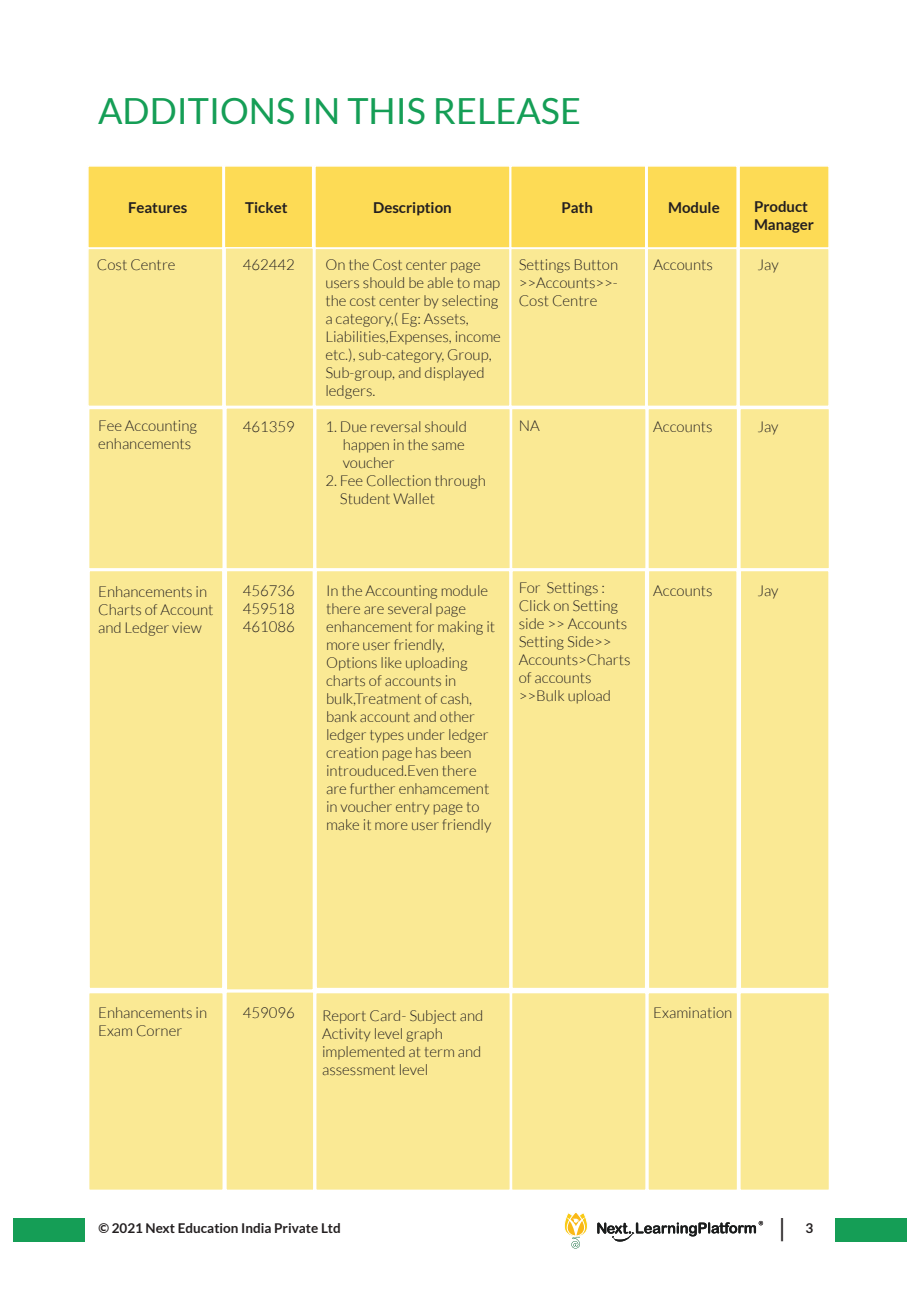
<style>
.page{position:relative;width:920px;height:1290px;background:#fff}
.page>*{position:absolute;margin:0;border:0;box-sizing:border-box;transform-origin:0 0}
.t1{font:36px "Lato";color:#159e56}
.t2{font:24.75px "Lato";color:#231f20}
.t3{font:300 15px/18px "Lato";color:#231f20}
.t4{font:700 15px/18px "Lato";color:#231f20}
.t5{font:700 13.5px "Lato";color:#231f20}
</style>
<div class="page">
<div style="left:13px;top:1218px;width:71px;height:24px;background:#159e56"></div>
<div style="left:835px;top:1218px;width:72px;height:24px;background:#159e56"></div>
<div style="left:301px;top:1202px;width:57px;height:56px;border:1px solid #fff;border-radius:50%"></div>
<div style="left:544px;top:1202px;width:57px;height:56px;border:1px solid #fff;border-radius:50%"></div>
<svg style="left:597px;top:1221px;width:166px;height:21px"></svg>
<svg style="left:564px;top:1213px;width:24px;height:35px"></svg>
<div style="left:510px;top:165px;width:136px;height:84px;background:#fddb55;border:2px solid #fff"></div>
<div style="left:646px;top:165px;width:92px;height:84px;background:#fddb55;border:2px solid #fff"></div>
<div style="left:738px;top:165px;width:92px;height:84px;background:#fddb55;border:2px solid #fff"></div>
<div style="left:87px;top:165px;width:137px;height:84px;background:#fddb55;border:2px solid #fff"></div>
<div style="left:87px;top:248px;width:137px;height:159px;background:#fae994;border:1px solid #fff"></div>
<div style="left:510px;top:248px;width:136px;height:159px;background:#fae994;border:1px solid #fff"></div>
<div style="left:224px;top:165px;width:89px;height:84px;background:#fddb55;border:1px solid #fff"></div>
<div style="left:224px;top:247px;width:90px;height:160px;background:#fae994;border:1px solid #fff"></div>
<div style="left:646px;top:248px;width:92px;height:159px;background:#fae994;border:1px solid #fff"></div>
<div style="left:738px;top:248px;width:92px;height:159px;background:#fae994;border:1px solid #fff"></div>
<div style="left:314px;top:165px;width:197px;height:84px;background:#fddb55;border:2px solid #fff"></div>
<div style="left:314px;top:248px;width:197px;height:159px;background:#fae994;border:1px solid #fff"></div>
<div style="left:88px;top:407px;width:136px;height:163px;background:#fae994;border:2px solid #fff"></div>
<div style="left:510px;top:407px;width:137px;height:163px;background:#fae994;border:2px solid #fff"></div>
<div style="left:225px;top:407px;width:90px;height:163px;background:#fae994;border:2px solid #fff"></div>
<div style="left:647px;top:407px;width:92px;height:163px;background:#fae994;border:2px solid #fff"></div>
<div style="left:739px;top:407px;width:92px;height:163px;background:#fae994;border:2px solid #fff"></div>
<div style="left:315px;top:407px;width:196px;height:163px;background:#fae994;border:2px solid #fff"></div>
<div style="left:88px;top:991px;width:136px;height:200px;background:#fae994;border:2px solid #fff"></div>
<div style="left:510px;top:991px;width:137px;height:200px;background:#fae994;border:2px solid #fff"></div>
<div style="left:225px;top:991px;width:90px;height:200px;background:#fae994;border:2px solid #fff"></div>
<div style="left:647px;top:991px;width:92px;height:200px;background:#fae994;border:2px solid #fff"></div>
<div style="left:739px;top:991px;width:92px;height:200px;background:#fae994;border:2px solid #fff"></div>
<div style="left:315px;top:991px;width:196px;height:200px;background:#fae994;border:2px solid #fff"></div>
<div style="left:87px;top:568px;width:138px;height:422px;background:#fae994;border:3px solid #fff"></div>
<div style="left:510px;top:568px;width:138px;height:422px;background:#fae994;border:3px solid #fff"></div>
<div style="left:224px;top:568px;width:91px;height:424px;background:#fae994;border:3px solid #fff"></div>
<div style="left:646px;top:568px;width:93px;height:422px;background:#fae994;border:3px solid #fff"></div>
<div style="left:738px;top:568px;width:93px;height:422px;background:#fae994;border:3px solid #fff"></div>
<div style="left:314px;top:568px;width:198px;height:422px;background:#fae994;border:3px solid #fff"></div>
<h1 class="t1" style="left:98px;top:91px;width:484px">ADDITIONS IN THIS RELEASE</h1>
<p class="t4" style="left:754px;top:197px;width:62px">Product<br>Manager</p>
<p class="t3" style="left:757px;top:256px;width:23px">Jay</p>
<p class="t4" style="left:245px;top:199px;width:44px">Ticket</p>
<p class="t4" style="left:561px;top:199px;width:33px">Path</p>
<p class="t4" style="left:668px;top:199px;width:53px">Module</p>
<p class="t4" style="left:373px;top:199px;width:80px">Description</p>
<p class="t4" style="left:128px;top:199px;width:61px">Features</p>
<p class="t3" style="left:325px;top:256px;width:177px">On the Cost center page users should be able to map the cost center by selecting a category,( Eg: Assets,<br>Liabilities,Expenses, income etc.), sub-category, Group,<br>Sub-group, and displayed ledgers.</p>
<p class="t3" style="left:519px;top:255px;width:101px;text-align:justify">Settings Button &gt;&gt;Accounts&gt;&gt;- Cost Centre</p>
<p class="t3" style="left:343px;top:418px;width:126px;text-indent:-17px">1. Due reversal should happen in the same voucher</p>
<p class="t3" style="left:340px;top:472px;width:147px;text-indent:-14px">2. Fee Collection through<br>Student Wallet</p>
<p class="t3" style="left:97px;top:256px;width:80px">Cost Centre</p>
<p class="t3" style="left:243px;top:256px;width:54px">462442</p>
<p class="t3" style="left:653px;top:256px;width:61px">Accounts</p>
<p class="t3" style="left:98px;top:416px;width:101px">Fee Accounting</p>
<p class="t3" style="left:519px;top:417px;width:22px">NA</p>
<p class="t3" style="left:98px;top:434px;width:95px">enhancements</p>
<p class="t3" style="left:243px;top:418px;width:54px">461359</p>
<p class="t3" style="left:653px;top:418px;width:61px">Accounts</p>
<p class="t3" style="left:757px;top:418px;width:23px">Jay</p>
<p class="t3" style="left:519px;top:579px;width:113px">For Settings :<br>Click on Setting side &gt;&gt; Accounts<br>Setting Side&gt;&gt;<br>Accounts&gt;Charts of accounts &gt;&gt;Bulk upload</p>
<p class="t3" style="left:326px;top:582px;width:171px">In the Accounting module there are several page enhancement for making it more user friendly,<br>Options like uploading charts of accounts in bulk,Treatment of cash, bank account and other ledger types under ledger creation page has been introuduced.Even there are further enhamcement in voucher entry page to make it more user friendly</p>
<p class="t3" style="left:98px;top:582px;width:117px">Enhancements in<br>Charts of Account and Ledger view</p>
<p class="t3" style="left:243px;top:582px;width:54px;text-align:justify">456736<br>459518<br>461086</p>
<p class="t3" style="left:653px;top:582px;width:61px">Accounts</p>
<p class="t3" style="left:757px;top:582px;width:23px">Jay</p>
<p class="t3" style="left:98px;top:1004px;width:111px">Enhancements in<br>Exam Corner</p>
<p class="t3" style="left:243px;top:1004px;width:54px">459096</p>
<p class="t3" style="left:322px;top:1006px;width:163px">Report Card- Subject and</p>
<p class="t3" style="left:653px;top:1004px;width:81px">Examination</p>
<p class="t3" style="left:322px;top:1024px;width:161px">Activity level graph implemented at term and assessment level</p>
<p class="t5" style="left:98px;top:1220px;width:244px">© 2021 Next Education India Private Ltd</p>
<h2 class="t2" style="left:778px;top:1214px;width:9px">|</h2>
<p class="t5" style="left:805px;top:1220px;width:9px">3</p>
</div>
